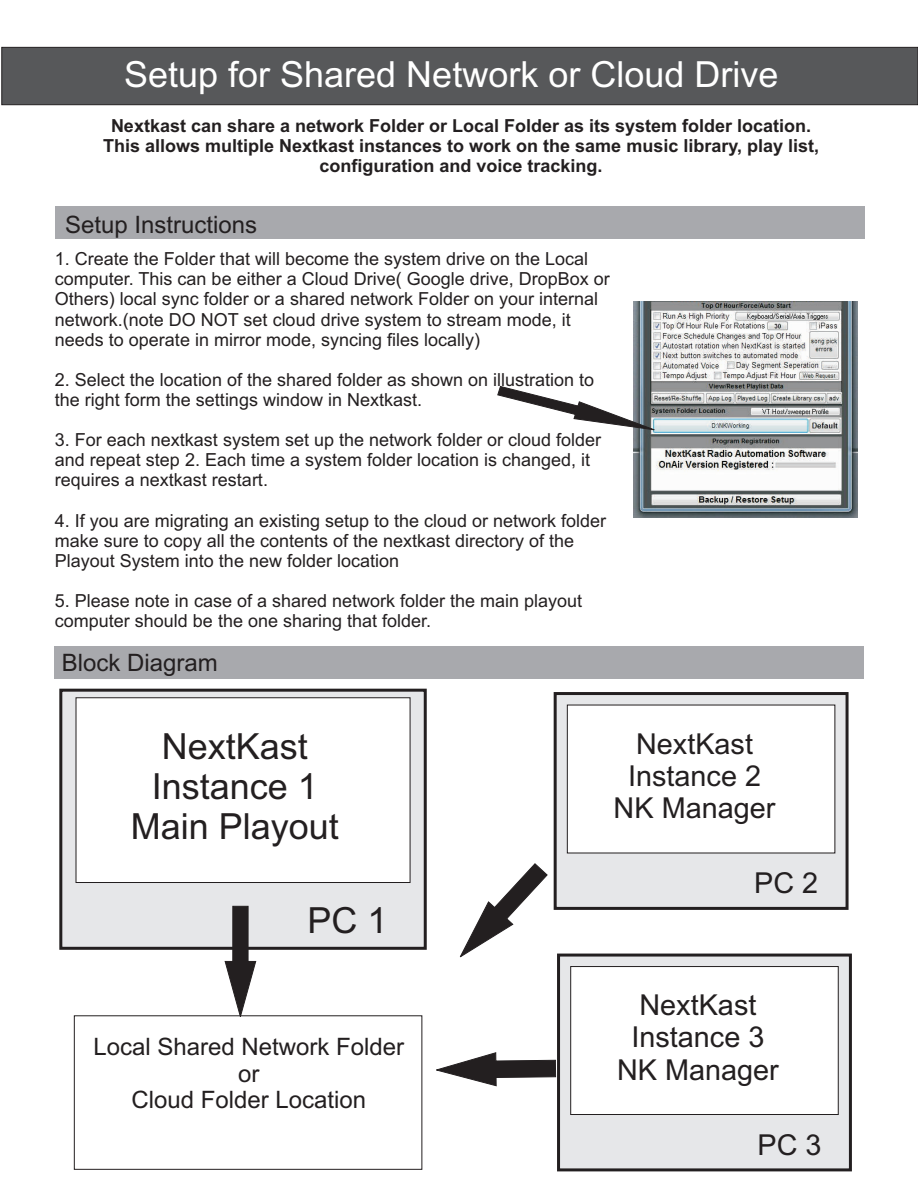
<style>
.page{position:relative;width:918px;height:1188px;background:#fff}
.page>*{position:absolute;margin:0;border:0;box-sizing:border-box;transform-origin:0 0}
.t1{font:36px "Arial";color:#fff}
.t2{font:36px/40.2px "Arial";color:#231f20;text-align:center}
.t3{font:28.8px/32.2px "Arial";color:#231f20;text-align:center}
.t4{font:24px/26.8px "Arial";color:#231f20;text-align:center}
.t5{font:18px/20.1px "Arial";color:#231f20}
.t6{font:700 18px/20.1px "Arial";color:#231f20;text-align:center}
</style>
<div class="page">
<svg style="left:59px;top:688px;width:368px;height:262px;background:#d1d1d3"></svg>
<div style="left:1px;top:47px;width:917px;height:58px;background:#57585a"></div>
<img style="left:633px;top:301px;width:225px;height:216px">
<svg style="left:497px;top:386px;width:164px;height:45px"></svg>
<div style="left:55px;top:207px;width:810px;height:32px;background:#a8a9ad"></div>
<svg style="left:75px;top:697px;width:336px;height:186px"></svg>
<div style="left:54px;top:646px;width:810px;height:32px;background:#a8a9ad"></div>
<svg style="left:74px;top:1015px;width:349px;height:155px"></svg>
<svg style="left:224px;top:906px;width:33px;height:113px"></svg>
<svg style="left:556px;top:953px;width:296px;height:219px;background:#cdcecf"></svg>
<svg style="left:570px;top:966px;width:269px;height:149px"></svg>
<svg style="left:459px;top:863px;width:89px;height:95px"></svg>
<svg style="left:553px;top:692px;width:296px;height:218px;background:#ceced0"></svg>
<svg style="left:567px;top:704px;width:269px;height:150px"></svg>
<svg style="left:436px;top:1052px;width:120px;height:35px"></svg>
<h1 class="t1" style="left:124px;top:61px;width:656px">Setup for Shared Network or Cloud Drive</h1>
<p class="t6" style="left:103px;top:117px;width:717px">Nextkast can share a network Folder or Local Folder as its system folder location.<br>This allows multiple Nextkast instances to work on the same music library, play list, configuration and voice tracking.</p>
<h3 class="t4" style="left:65px;top:214px;width:194px">Setup Instructions</h3>
<p class="t5" style="left:55px;top:251px;width:556px">1. Create the Folder that will become the system drive on the Local computer. This can be either a Cloud Drive( Google drive, DropBox or Others) local sync folder or a shared network Folder on your internal network.(note DO NOT set cloud drive system to stream mode, it needs to operate in mirror mode, syncing files locally)</p>
<p class="t5" style="left:55px;top:371px;width:541px">2. Select the location of the shared folder as shown on illustration to the right form the settings window in Nextkast.</p>
<p class="t5" style="left:55px;top:432px;width:548px">3. For each nextkast system set up the network folder or cloud folder and repeat step 2. Each time a system folder location is changed, it requires a nextkast restart.</p>
<p class="t5" style="left:55px;top:512px;width:553px">4. If you are migrating an existing setup to the cloud or network folder make sure to copy all the contents of the nextkast directory of the<br>Playout System into the new folder location</p>
<p class="t5" style="left:55px;top:592px;width:529px">5. Please note in case of a shared network folder the main playout computer should be the one sharing that folder.</p>
<h3 class="t4" style="left:62px;top:651px;width:158px">Block Diagram</h3>
<h1 class="t2" style="left:131px;top:729px;width:210px">NextKast<br>Instance 1<br>Main Playout</h1>
<h1 class="t2" style="left:308px;top:903px;width:82px">PC 1</h1>
<h3 class="t4" style="left:94px;top:1035px;width:312px">Local Shared Network Folder or<br>Cloud Folder Location</h3>
<h2 class="t3" style="left:614px;top:730px;width:163px">NextKast<br>Instance 2<br>NK Manager</h2>
<h2 class="t3" style="left:754px;top:869px;width:66px">PC 2</h2>
<h2 class="t3" style="left:617px;top:992px;width:163px">NextKast<br>Instance 3<br>NK Manager</h2>
<h2 class="t3" style="left:758px;top:1131px;width:66px">PC 3</h2>
</div>
